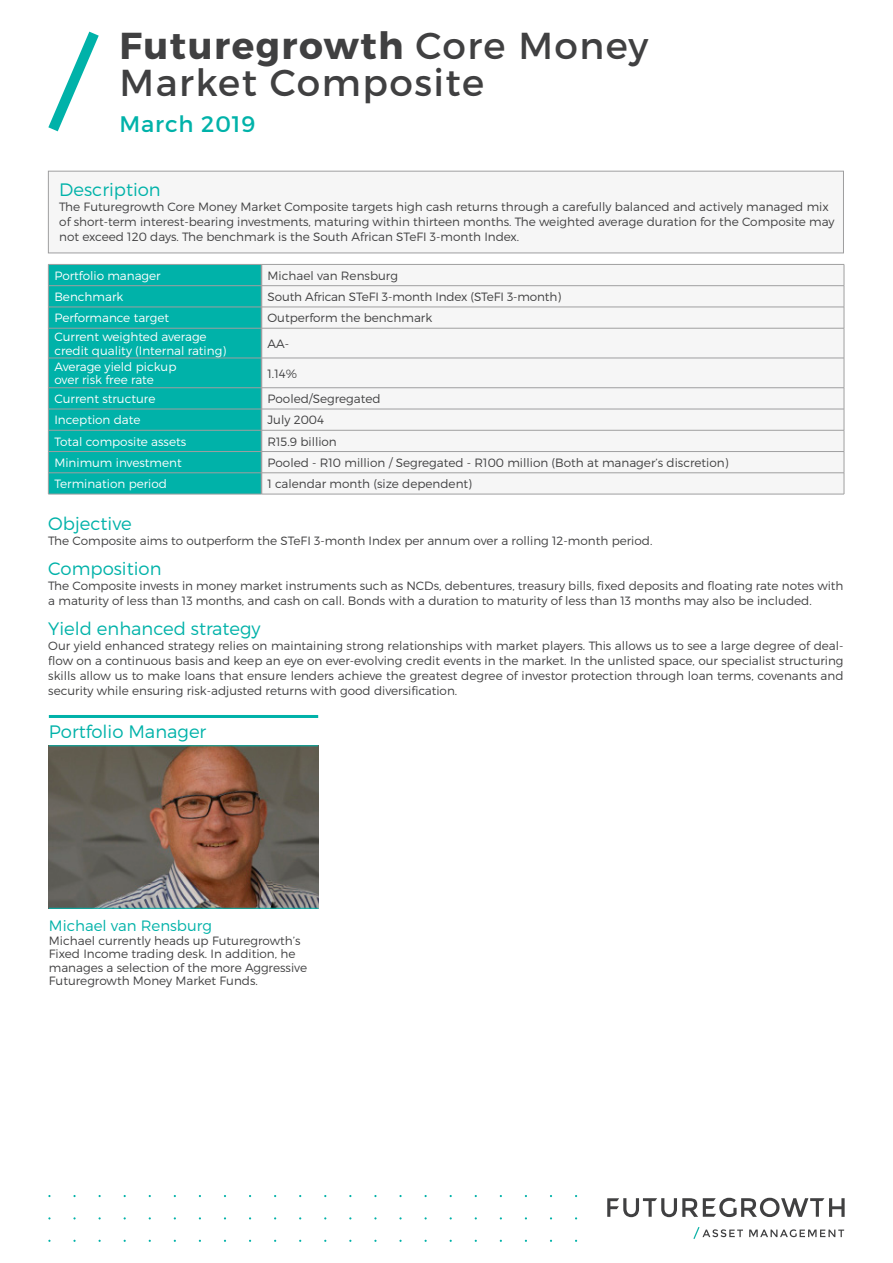
<style>
.page{position:relative;width:893px;height:1263px;background:#fff}
.page>*{position:absolute;margin:0;border:0;box-sizing:border-box;transform-origin:0 0}
.t1{font:37.5px/37.5px "Montserrat";letter-spacing:.04em;color:#404041}
.t2{font:22.5px "Montserrat";letter-spacing:.04em;color:#00b2a9}
.t3{font:300 18px "Montserrat";color:#00b2a9}
.t4{font:300 15px "Montserrat";color:#00b2a9}
.t5{font:300 12px/15px "Montserrat";color:#404041}
.t6{font:300 12px/13.5px "Montserrat";color:#fff}
.s1{font-weight:700}
</style>
<div class="page">
<img style="left:49px;top:746px;width:270px;height:162px">
<hr style="left:49px;top:715px;width:269px;height:3px;background:#00b2a9">
<hr style="left:49px;top:745px;width:269px;height:1px;background:#00b2a9">
<hr style="left:49px;top:908px;width:270px;height:1px;background:#00b2a9">
<div style="left:49px;top:265px;width:212px;height:229px;background:#00b2a9"></div>
<div style="left:262px;top:265px;width:582px;height:229px;background:#f6f6f6"></div>
<hr style="left:48px;top:264px;width:213px;height:1px;background:#9f9fa0">
<hr style="left:261px;top:264px;width:583px;height:1px;background:#9f9fa0">
<hr style="left:48px;top:285px;width:213px;height:1px;background:#9f9fa0">
<hr style="left:261px;top:285px;width:583px;height:1px;background:#9f9fa0">
<hr style="left:48px;top:307px;width:213px;height:1px;background:#9f9fa0">
<svg style="left:48px;top:264px;width:1px;height:64px"></svg>
<hr style="left:261px;top:307px;width:583px;height:1px;background:#9f9fa0">
<svg style="left:844px;top:264px;width:1px;height:64px"></svg>
<hr style="left:48px;top:328px;width:213px;height:1px;background:#9f9fa0">
<hr style="left:48px;top:328px;width:1px;height:30px;background:#9f9fa0">
<hr style="left:261px;top:328px;width:583px;height:1px;background:#9f9fa0">
<hr style="left:844px;top:328px;width:1px;height:30px;background:#9f9fa0">
<hr style="left:48px;top:358px;width:213px;height:1px;background:#9f9fa0">
<hr style="left:48px;top:358px;width:1px;height:30px;background:#9f9fa0">
<hr style="left:261px;top:358px;width:583px;height:1px;background:#9f9fa0">
<hr style="left:844px;top:358px;width:1px;height:30px;background:#9f9fa0">
<hr style="left:48px;top:387px;width:213px;height:1px;background:#9f9fa0">
<hr style="left:261px;top:387px;width:583px;height:1px;background:#9f9fa0">
<hr style="left:48px;top:409px;width:213px;height:1px;background:#9f9fa0">
<hr style="left:261px;top:409px;width:583px;height:1px;background:#9f9fa0">
<hr style="left:48px;top:430px;width:213px;height:1px;background:#9f9fa0">
<hr style="left:261px;top:430px;width:583px;height:1px;background:#9f9fa0">
<hr style="left:48px;top:451px;width:213px;height:1px;background:#9f9fa0">
<hr style="left:261px;top:451px;width:583px;height:1px;background:#9f9fa0">
<hr style="left:48px;top:472px;width:213px;height:1px;background:#9f9fa0">
<svg style="left:48px;top:388px;width:1px;height:106px"></svg>
<hr style="left:261px;top:472px;width:583px;height:1px;background:#9f9fa0">
<svg style="left:844px;top:388px;width:1px;height:106px"></svg>
<hr style="left:48px;top:494px;width:213px;height:1px;background:#9f9fa0">
<hr style="left:261px;top:494px;width:583px;height:1px;background:#9f9fa0">
<svg style="left:261px;top:265px;width:1px;height:63px"></svg>
<hr style="left:261px;top:328px;width:1px;height:30px;background:#9f9fa0">
<hr style="left:261px;top:358px;width:1px;height:30px;background:#9f9fa0">
<svg style="left:261px;top:388px;width:1px;height:106px"></svg>
<div style="left:48px;top:171px;width:795px;height:82px;background:#f6f6f6;border:1px solid #9f9fa0"></div>
<svg style="left:693px;top:1227px;width:50px;height:12px"></svg>
<svg style="left:749px;top:1229px;width:95px;height:8px"></svg>
<svg style="left:607px;top:1198px;width:238px;height:19px"></svg>
<svg style="left:48px;top:32px;width:51px;height:99px"></svg>
<p class="t1" style="left:119px;top:27px;width:531px"><span class="s1">Futuregrowth</span> Core Money<br>Market Composite</p>
<p class="t2" style="left:119px;top:110px;width:137px">March 2019</p>
<p class="t3" style="left:59px;top:178px;width:103px">Description</p>
<p class="t5" style="left:59px;top:199px;width:777px">The Futuregrowth Core Money Market Composite targets high cash returns through a carefully balanced and actively managed mix of short-term interest-bearing investments, maturing within thirteen months. The weighted average duration for the Composite may not exceed 120 days. The benchmark is the South African STeFI 3-month Index.</p>
<p class="t6" style="left:54px;top:269px;width:108px">Portfolio manager</p>
<p class="t5" style="left:267px;top:268px;width:132px">Michael van Rensburg</p>
<p class="t6" style="left:54px;top:290px;width:70px">Benchmark</p>
<p class="t5" style="left:267px;top:289px;width:295px">South African STeFI 3-month Index (STeFI 3-month)</p>
<p class="t6" style="left:54px;top:311px;width:116px">Performance target</p>
<p class="t5" style="left:267px;top:310px;width:166px">Outperform the benchmark</p>
<p class="t6" style="left:54px;top:330px;width:173px">Current weighted average credit quality (Internal rating)</p>
<p class="t5" style="left:267px;top:336px;width:23px">AA-</p>
<p class="t6" style="left:54px;top:360px;width:124px">Average yield pickup over risk free rate</p>
<p class="t5" style="left:267px;top:366px;width:31px">1.14%</p>
<p class="t6" style="left:54px;top:392px;width:103px">Current structure</p>
<p class="t5" style="left:267px;top:391px;width:115px">Pooled/Segregated</p>
<p class="t6" style="left:54px;top:413px;width:88px">Inception date</p>
<p class="t5" style="left:267px;top:412px;width:58px">July 2004</p>
<p class="t6" style="left:54px;top:434px;width:133px">Total composite assets</p>
<p class="t5" style="left:267px;top:434px;width:71px">R15.9 billion</p>
<p class="t6" style="left:54px;top:456px;width:129px">Minimum investment</p>
<p class="t5" style="left:267px;top:455px;width:463px">Pooled - R10 million / Segregated - R100 million (Both at manager’s discretion)</p>
<p class="t6" style="left:54px;top:477px;width:114px">Termination period</p>
<p class="t5" style="left:267px;top:476px;width:206px">1 calendar month (size dependent)</p>
<p class="t3" style="left:48px;top:512px;width:85px">Objective</p>
<p class="t5" style="left:48px;top:533px;width:606px">The Composite aims to outperform the STeFI 3-month Index per annum over a rolling 12-month period.</p>
<p class="t3" style="left:48px;top:557px;width:115px">Composition</p>
<p class="t5" style="left:48px;top:578px;width:797px">The Composite invests in money market instruments such as NCDs, debentures, treasury bills, fixed deposits and floating rate notes with a maturity of less than 13 months, and cash on call. Bonds with a duration to maturity of less than 13 months may also be included.</p>
<p class="t3" style="left:48px;top:617px;width:214px">Yield enhanced strategy</p>
<p class="t5" style="left:48px;top:638px;width:797px;text-align:justify">Our yield enhanced strategy relies on maintaining strong relationships with market players. This allows us to see a large degree of deal&shy;flow on a continuous basis and keep an eye on ever-evolving credit events in the market. In the unlisted space, our specialist structuring skills allow us to make loans that ensure lenders achieve the greatest degree of investor protection through loan terms, covenants and security while ensuring risk-adjusted returns with good diversification.</p>
<p class="t3" style="left:49px;top:720px;width:159px">Portfolio Manager</p>
<p class="t4" style="left:49px;top:916px;width:165px">Michael van Rensburg</p>
<p class="t5" style="left:49px;top:933px;width:260px;line-height:13.5px">Michael currently heads up Futuregrowth’s Fixed Income trading desk. In addition, he manages a selection of the more Aggressive Futuregrowth Money Market Funds.</p>
</div>
